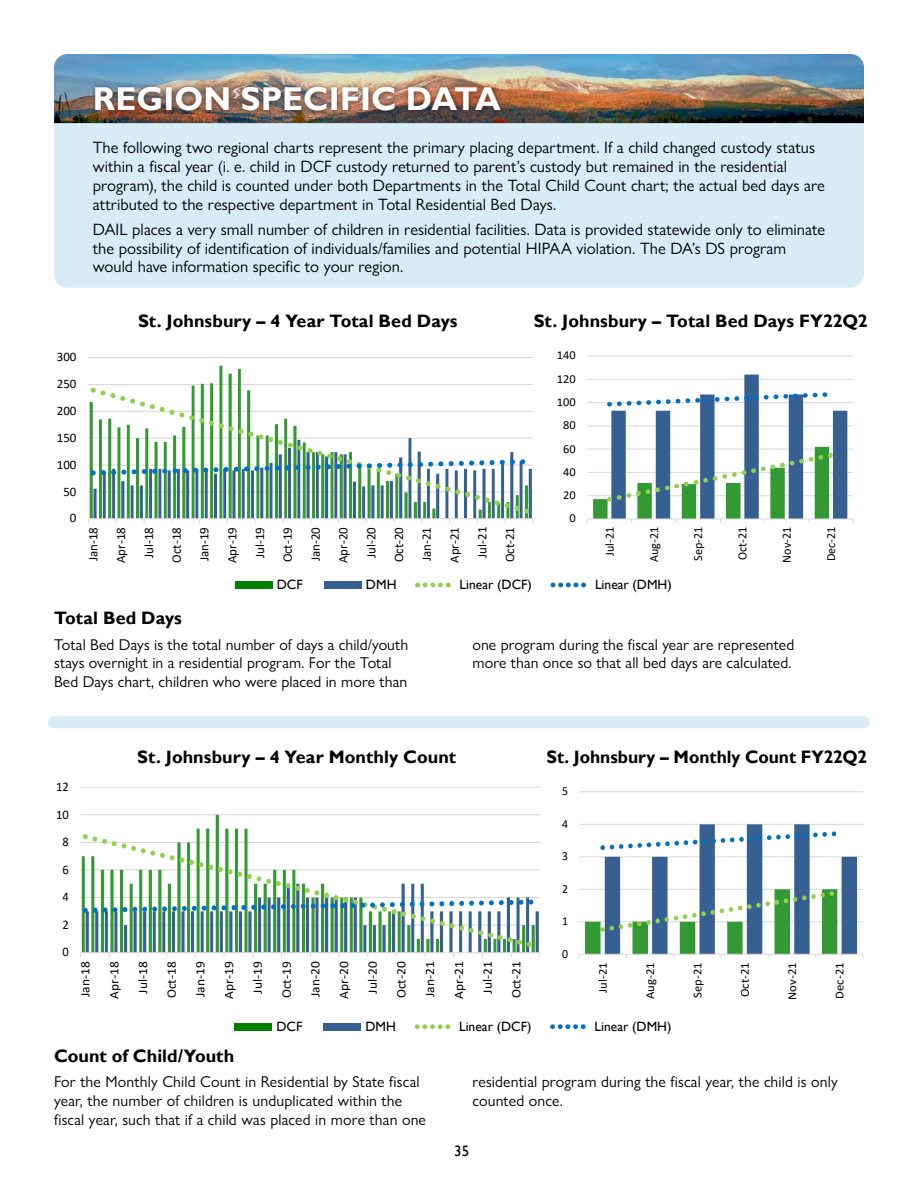
<style>
.page{position:relative;width:918px;height:1188px;background:#fff}
.page>*{position:absolute;margin:0;border:0;box-sizing:border-box;transform-origin:0 0}
.t1{font:700 33px "Gill Sans";color:#fff}
.t2{font:700 20.4px "Calibri";color:#000;scale:.96 1}
.t3{font:700 20.25px "Calibri";color:#000}
.t4{font:700 18px "Gill Sans";color:#000}
.t5{font:16.5px/18.8px "Gill Sans Nova";color:#000}
.t6{font:15.75px/18.9px "Gill Sans Nova";letter-spacing:.005em;color:#000}
.t7{font:15px "Gill Sans";color:#000}
.t8{font:700 13.65px "Calibri";letter-spacing:.005em;color:#000;scale:.95 1}
.t9{font:13.5px "Gill Sans";color:#000}
.t10{font:13.05px "Calibri";color:#000;scale:.96 1}
.t11{font:12.9px/27.8px "Calibri";color:#000;text-align:center}
.t12{font:12.9px "Calibri";color:#000;scale:1.04 1}
.t13{font:12.45px "Calibri";color:#000}
.t14{font:12.45px "Calibri";color:#000;scale:.95 1}
.t15{font:12.3px "Calibri";color:#000;scale:.95 1}
.t16{font:12.15px "Calibri";color:#000}
.t17{font:12px "Calibri";color:#000;scale:1.05 1}
</style>
<div class="page">
<hr style="left:89px;top:357px;width:444px;height:1px;background:#d9d9d9">
<hr style="left:210px;top:383px;width:3px;height:136px;background:#393">
<hr style="left:219px;top:366px;width:3px;height:153px;background:#393">
<hr style="left:229px;top:374px;width:3px;height:145px;background:#393">
<hr style="left:238px;top:369px;width:3px;height:150px;background:#393">
<hr style="left:89px;top:518px;width:444px;height:1px;background:#d9d9d9">
<svg style="left:88px;top:384px;width:445px;height:134px"></svg>
<svg style="left:88px;top:456px;width:445px;height:22px"></svg>
<hr style="left:587px;top:495px;width:266px;height:1px;background:#d9d9d9">
<hr style="left:587px;top:472px;width:266px;height:1px;background:#d9d9d9">
<hr style="left:587px;top:449px;width:266px;height:1px;background:#d9d9d9">
<hr style="left:587px;top:425px;width:266px;height:1px;background:#d9d9d9">
<hr style="left:587px;top:402px;width:266px;height:1px;background:#d9d9d9">
<hr style="left:587px;top:379px;width:266px;height:1px;background:#d9d9d9">
<hr style="left:587px;top:355px;width:266px;height:2px;background:#d9d9d9">
<hr style="left:587px;top:518px;width:266px;height:1px;background:#d9d9d9">
<svg style="left:587px;top:375px;width:260px;height:148px"></svg>
<div style="left:235px;top:581px;width:38px;height:7px;background:#008000"></div>
<div style="left:324px;top:581px;width:38px;height:7px;background:#376092"></div>
<svg style="left:418px;top:583px;width:33px;height:4px"></svg>
<svg style="left:553px;top:583px;width:33px;height:4px"></svg>
<div style="left:234px;top:1023px;width:38px;height:7px;background:#008000"></div>
<div style="left:324px;top:1023px;width:37px;height:7px;background:#376092"></div>
<svg style="left:417px;top:1024px;width:34px;height:5px"></svg>
<svg style="left:553px;top:1024px;width:33px;height:5px"></svg>
<hr style="left:80px;top:814px;width:460px;height:1px;background:#d9d9d9">
<hr style="left:80px;top:787px;width:460px;height:1px;background:#d9d9d9">
<hr style="left:245px;top:829px;width:3px;height:124px;background:#393">
<hr style="left:235px;top:829px;width:3px;height:124px;background:#393">
<hr style="left:225px;top:829px;width:3px;height:124px;background:#393">
<hr style="left:216px;top:815px;width:3px;height:138px;background:#393">
<hr style="left:206px;top:829px;width:3px;height:124px;background:#393">
<hr style="left:197px;top:829px;width:3px;height:124px;background:#393">
<hr style="left:80px;top:952px;width:460px;height:1px;background:#d9d9d9">
<svg style="left:80px;top:831px;width:460px;height:121px"></svg>
<svg style="left:80px;top:897px;width:460px;height:19px"></svg>
<hr style="left:579px;top:921px;width:284px;height:1px;background:#d9d9d9">
<hr style="left:579px;top:889px;width:284px;height:1px;background:#d9d9d9">
<hr style="left:579px;top:856px;width:284px;height:1px;background:#d9d9d9">
<hr style="left:579px;top:824px;width:284px;height:1px;background:#d9d9d9">
<hr style="left:579px;top:791px;width:284px;height:1px;background:#d9d9d9">
<hr style="left:579px;top:954px;width:284px;height:1px;background:#d9d9d9">
<svg style="left:585px;top:824px;width:272px;height:134px"></svg>
<div style="left:54px;top:716px;width:810px;height:12px;background:#d7ecf7"></div>
<img style="left:54px;top:54px;width:810px;height:69px">
<div style="left:91px;top:83px;width:415px;height:32px;background:#000;opacity:.5"></div>
<div style="left:54px;top:123px;width:810px;height:165px;background:#d7ecf7"></div>
<h1 class="t1" style="left:93px;top:79px;width:410px">REGION SPECIFIC DATA</h1>
<p class="t5" style="left:93px;top:138px;width:734px">The following two regional charts represent the primary placing department. If a child changed custody status within a fiscal year (i. e. child in DCF custody returned to parent’s custody but remained in the residential program), the child is counted under both Departments in the Total Child Count chart; the actual bed days are attributed to the respective department in Total Residential Bed Days.</p>
<p class="t5" style="left:93px;top:220px;width:734px">DAIL places a very small number of children in residential facilities. Data is provided statewide only to eliminate the possibility of identification of individuals/families and potential HIPAA violation. The DA’s DS program would have information specific to your region.</p>
<p class="t11" style="left:57px;top:343px;width:21px">300</p>
<p class="t11" style="left:57px;top:370px;width:21px">250</p>
<p class="t11" style="left:57px;top:396px;width:21px">200</p>
<p class="t11" style="left:57px;top:423px;width:21px">150</p>
<p class="t11" style="left:57px;top:450px;width:21px">100</p>
<p class="t11" style="left:63px;top:477px;width:15px">50</p>
<p class="t11" style="left:70px;top:504px;width:8px">0</p>
<p class="t4" style="left:138px;top:310px;width:321px">St. Johnsbury – 4 Year Total Bed Days</p>
<p class="t4" style="left:534px;top:310px;width:336px">St. Johnsbury – Total Bed Days FY22Q2</p>
<p class="t3" style="left:176px;top:313px;width:246px">St Johnsbury - Total Bed Days</p>
<p class="t16" style="left:557px;top:347px;width:20px">140</p>
<p class="t16" style="left:557px;top:370px;width:20px">120</p>
<p class="t16" style="left:557px;top:394px;width:20px">100</p>
<p class="t16" style="left:563px;top:417px;width:14px">80</p>
<p class="t16" style="left:563px;top:440px;width:14px">60</p>
<p class="t16" style="left:563px;top:463px;width:14px">40</p>
<p class="t16" style="left:563px;top:487px;width:14px">20</p>
<p class="t11" style="left:79px;top:563px;width:38px;rotate:-90deg">Jan-18<br>Apr-18<br>Jul-18<br>Oct-18<br>Jan-19<br>Apr-19<br>Jul-19<br>Oct-19<br>Jan-20<br>Apr-20<br>Jul-20<br>Oct-20<br>Jan-21<br>Apr-21<br>Jul-21<br>Oct-21</p>
<p class="t16" style="left:570px;top:510px;width:8px">0</p>
<p class="t13" style="left:601px;top:556px;width:31px;rotate:-90deg">Jul-21</p>
<p class="t13" style="left:645px;top:562px;width:37px;rotate:-90deg">Aug-21</p>
<p class="t13" style="left:690px;top:561px;width:36px;rotate:-90deg">Sep-21</p>
<p class="t13" style="left:734px;top:560px;width:35px;rotate:-90deg">Oct-21</p>
<p class="t13" style="left:778px;top:563px;width:37px;rotate:-90deg">Nov-21</p>
<p class="t13" style="left:823px;top:561px;width:36px;rotate:-90deg">Dec-21</p>
<p class="t11" style="left:432px;top:570px;width:72px">Linear (DMH)</p>
<p class="t9" style="left:366px;top:577px;width:32px">DMH</p>
<p class="t9" style="left:460px;top:577px;width:74px">Linear (DCF)</p>
<p class="t9" style="left:595px;top:577px;width:78px">Linear (DMH)</p>
<p class="t4" style="left:54px;top:607px;width:129px">Total Bed Days</p>
<p class="t6" style="left:54px;top:635px;width:356px">Total Bed Days is the total number of days a child/youth stays overnight in a residential program. For the Total<br>Bed Days chart, children who were placed in more than</p>
<p class="t6" style="left:472px;top:635px;width:323px">one program during the fiscal year are represented more than once so that all bed days are calculated.</p>
<p class="t10" style="left:56px;top:778px;width:15px">12</p>
<p class="t10" style="left:56px;top:805px;width:15px">10</p>
<p class="t10" style="left:62px;top:833px;width:8px">8</p>
<p class="t10" style="left:62px;top:860px;width:8px">6</p>
<p class="t10" style="left:62px;top:888px;width:8px">4</p>
<p class="t10" style="left:62px;top:915px;width:8px">2</p>
<p class="t10" style="left:62px;top:943px;width:8px">0</p>
<p class="t4" style="left:137px;top:747px;width:320px">St. Johnsbury – 4 Year Monthly Count</p>
<p class="t4" style="left:547px;top:747px;width:322px">St. Johnsbury – Monthly Count FY22Q2</p>
<p class="t2" style="left:213px;top:746px;width:252px">St Johnsbury - Monthly Count</p>
<p class="t8" style="left:661px;top:751px;width:171px">St Johnsbury - Monthly Count</p>
<p class="t15" style="left:562px;top:783px;width:8px">5</p>
<p class="t14" style="left:562px;top:815px;width:8px">4</p>
<p class="t15" style="left:562px;top:848px;width:8px">3</p>
<p class="t15" style="left:562px;top:880px;width:8px">2</p>
<p class="t15" style="left:562px;top:913px;width:8px">1</p>
<p class="t12" style="left:76px;top:997px;width:36px;rotate:-90deg">Jan-18</p>
<p class="t12" style="left:105px;top:999px;width:37px;rotate:-90deg">Apr-18</p>
<p class="t12" style="left:134px;top:994px;width:32px;rotate:-90deg">Jul-18</p>
<p class="t12" style="left:163px;top:998px;width:37px;rotate:-90deg">Oct-18</p>
<p class="t12" style="left:191px;top:997px;width:36px;rotate:-90deg">Jan-19</p>
<p class="t12" style="left:220px;top:999px;width:37px;rotate:-90deg">Apr-19</p>
<p class="t12" style="left:249px;top:994px;width:32px;rotate:-90deg">Jul-19</p>
<p class="t12" style="left:277px;top:998px;width:37px;rotate:-90deg">Oct-19</p>
<p class="t12" style="left:306px;top:997px;width:36px;rotate:-90deg">Jan-20</p>
<p class="t12" style="left:335px;top:999px;width:37px;rotate:-90deg">Apr-20</p>
<p class="t12" style="left:364px;top:994px;width:32px;rotate:-90deg">Jul-20</p>
<p class="t12" style="left:392px;top:998px;width:37px;rotate:-90deg">Oct-20</p>
<p class="t12" style="left:421px;top:997px;width:36px;rotate:-90deg">Jan-21</p>
<p class="t12" style="left:450px;top:999px;width:37px;rotate:-90deg">Apr-21</p>
<p class="t12" style="left:479px;top:994px;width:32px;rotate:-90deg">Jul-21</p>
<p class="t12" style="left:507px;top:998px;width:37px;rotate:-90deg">Oct-21</p>
<p class="t15" style="left:562px;top:945px;width:8px">0</p>
<p class="t17" style="left:594px;top:993px;width:30px;rotate:-90deg">Jul-21</p>
<p class="t17" style="left:642px;top:999px;width:36px;rotate:-90deg">Aug-21</p>
<p class="t17" style="left:689px;top:998px;width:35px;rotate:-90deg">Sep-21</p>
<p class="t17" style="left:737px;top:997px;width:35px;rotate:-90deg">Oct-21</p>
<p class="t17" style="left:784px;top:1000px;width:37px;rotate:-90deg">Nov-21</p>
<p class="t17" style="left:831px;top:999px;width:36px;rotate:-90deg">Dec-21</p>
<p class="t10" style="left:362px;top:1014px;width:29px">DMH</p>
<p class="t9" style="left:276px;top:1019px;width:27px">DCF</p>
<p class="t9" style="left:366px;top:1019px;width:32px">DMH</p>
<p class="t9" style="left:459px;top:1019px;width:74px">Linear (DCF)</p>
<p class="t9" style="left:595px;top:1019px;width:78px">Linear (DMH)</p>
<p class="t4" style="left:54px;top:1045px;width:182px">Count of Child/Youth</p>
<p class="t6" style="left:54px;top:1072px;width:374px">For the Monthly Child Count in Residential by State fiscal year, the number of children is unduplicated within the fiscal year, such that if a child was placed in more than one</p>
<p class="t6" style="left:472px;top:1072px;width:367px">residential program during the fiscal year, the child is only counted once.</p>
<p class="t7" style="left:454px;top:1143px;width:16px">35</p>
</div>
